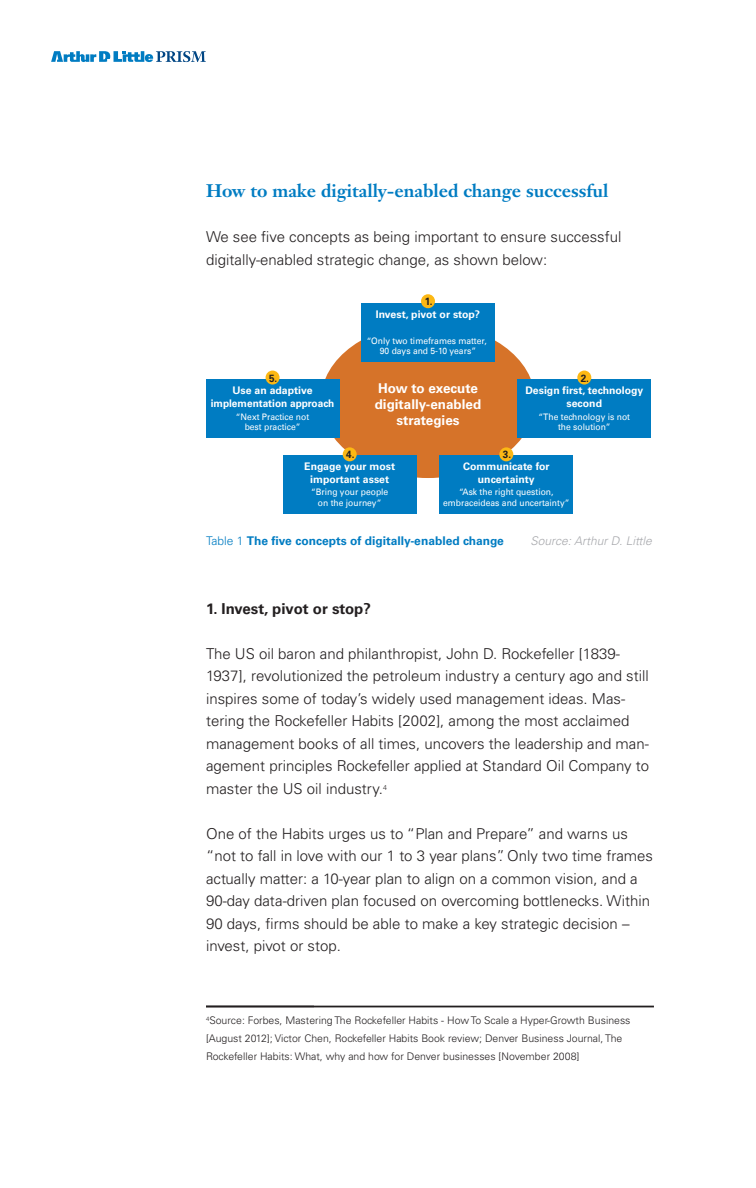
<style>
.page{position:relative;width:756px;height:1188px;background:#fff}
.page>*{position:absolute;margin:0;border:0;box-sizing:border-box;transform-origin:0 0}
.t1{font:18px "Janson Text Bold Os F";color:#007cc2}
.t2{font:300 15px/22.5px "Univers CE";color:#231f20}
.t3{font:700 15px "Univers CE";color:#231f20}
.t4{font:700 13.5px/16.2px "Univers CE";color:#fff;text-align:center}
.t5{font:700 12px "Univers CE";color:#007cc2}
.t6{font:italic 300 12px "Univers CE";color:#a8a9ad}
.t7{font:300 10.5px/18px "Univers CE";color:#231f20}
.t8{font:700 10.5px/12.6px "Univers CE";color:#fff;text-align:center}
.t9{font:700 10.5px "Univers CE";color:#231f20;scale:.95 1}
.t10{font:9px/10.8px "Univers";color:#fff;text-align:center;scale:.95 1}
.s1{font-weight:300}
</style>
<div class="page">
<svg style="left:51px;top:51px;width:155px;height:11px"></svg>
<hr style="left:206px;top:1006px;width:448px;height:1px;background:#231f20">
<div style="left:321px;top:323px;width:214px;height:155px;background:#d67329;border-radius:50%"></div>
<div style="left:361px;top:303px;width:134px;height:58px;background:#007cc2"></div>
<div style="left:518px;top:379px;width:133px;height:58px;background:#007cc2"></div>
<div style="left:206px;top:379px;width:133px;height:58px;background:#007cc2"></div>
<div style="left:440px;top:455px;width:133px;height:58px;background:#007cc2"></div>
<div style="left:283px;top:455px;width:133px;height:58px;background:#007cc2"></div>
<div style="left:421px;top:294px;width:14px;height:14px;background:#fcb814;border-radius:50%"></div>
<div style="left:577px;top:371px;width:14px;height:14px;background:#fcb814;border-radius:50%"></div>
<div style="left:266px;top:371px;width:14px;height:14px;background:#fcb814;border-radius:50%"></div>
<div style="left:499px;top:447px;width:14px;height:14px;background:#fcb814;border-radius:50%"></div>
<div style="left:343px;top:447px;width:14px;height:14px;background:#fcb814;border-radius:50%"></div>
<p class="t1" style="left:206px;top:179px;width:404px">How to make digitally-enabled change successful</p>
<p class="t2" style="left:206px;top:226px;width:417px">We see five concepts as being important to ensure successful digitally-enabled strategic change, as shown below:</p>
<p class="t9" style="left:425px;top:295px;width:10px">1.</p>
<p class="t8" style="left:376px;top:309px;width:106px">Invest, pivot or stop?</p>
<p class="t10" style="left:367px;top:335px;width:128px">“Only two timeframes matter,<br>90 days and 5-10 years”</p>
<p class="t9" style="left:269px;top:372px;width:10px">5.</p>
<p class="t9" style="left:581px;top:372px;width:10px">2.</p>
<p class="t4" style="left:375px;top:380px;width:108px">How to execute digitally-enabled strategies</p>
<p class="t8" style="left:525px;top:385px;width:119px">Design first, technology second</p>
<p class="t8" style="left:211px;top:385px;width:125px">Use an adaptive implementation approach</p>
<p class="t10" style="left:236px;top:411px;width:79px">“Next Practice not best practice”</p>
<p class="t10" style="left:539px;top:411px;width:98px">“The technology is not the solution”</p>
<p class="t9" style="left:346px;top:448px;width:10px">4.</p>
<p class="t9" style="left:503px;top:448px;width:10px">3.</p>
<p class="t8" style="left:304px;top:461px;width:92px">Engage your most important asset</p>
<p class="t10" style="left:311px;top:487px;width:83px">“Bring your people on the journey”</p>
<p class="t8" style="left:463px;top:461px;width:88px">Communicate for uncertainty</p>
<p class="t10" style="left:443px;top:487px;width:134px">“Ask the right question, embraceideas and uncertainty”</p>
<p class="t5" style="left:206px;top:534px;width:299px"><span class="s1">Table 1</span> The five concepts of digitally-enabled change</p>
<p class="t6" style="left:531px;top:534px;width:123px">Source: Arthur D. Little</p>
<p class="t3" style="left:206px;top:599px;width:166px">1. Invest, pivot or stop?</p>
<p class="t2" style="left:206px;top:642px;width:445px">The US oil baron and philanthropist, John D. Rockefeller [1839- 1937], revolutionized the petroleum industry a century ago and still inspires some of today’s widely used management ideas. Mas&shy;tering the Rockefeller Habits [2002], among the most acclaimed management books of all times, uncovers the leadership and man&shy;agement principles Rockefeller applied at Standard Oil Company to master the US oil industry.<sup>4</sup></p>
<p class="t2" style="left:206px;top:822px;width:449px">One of the Habits urges us to “Plan and Prepare” and warns us “not to fall in love with our 1 to 3 year plans”. Only two time frames actually matter: a 10-year plan to align on a common vision, and a 90-day data-driven plan focused on overcoming bottlenecks. Within 90 days, firms should be able to make a key strategic decision – invest, pivot or stop.</p>
<p class="t7" style="left:206px;top:1012px;width:426px"><sup>4</sup>Source: Forbes, Mastering The Rockefeller Habits - How To Scale a Hyper-Growth Business [August 2012]; Victor Chen, Rockefeller Habits Book review; Denver Business Journal, The<br>Rockefeller Habits: What, why and how for Denver businesses [November 2008]</p>
</div>
